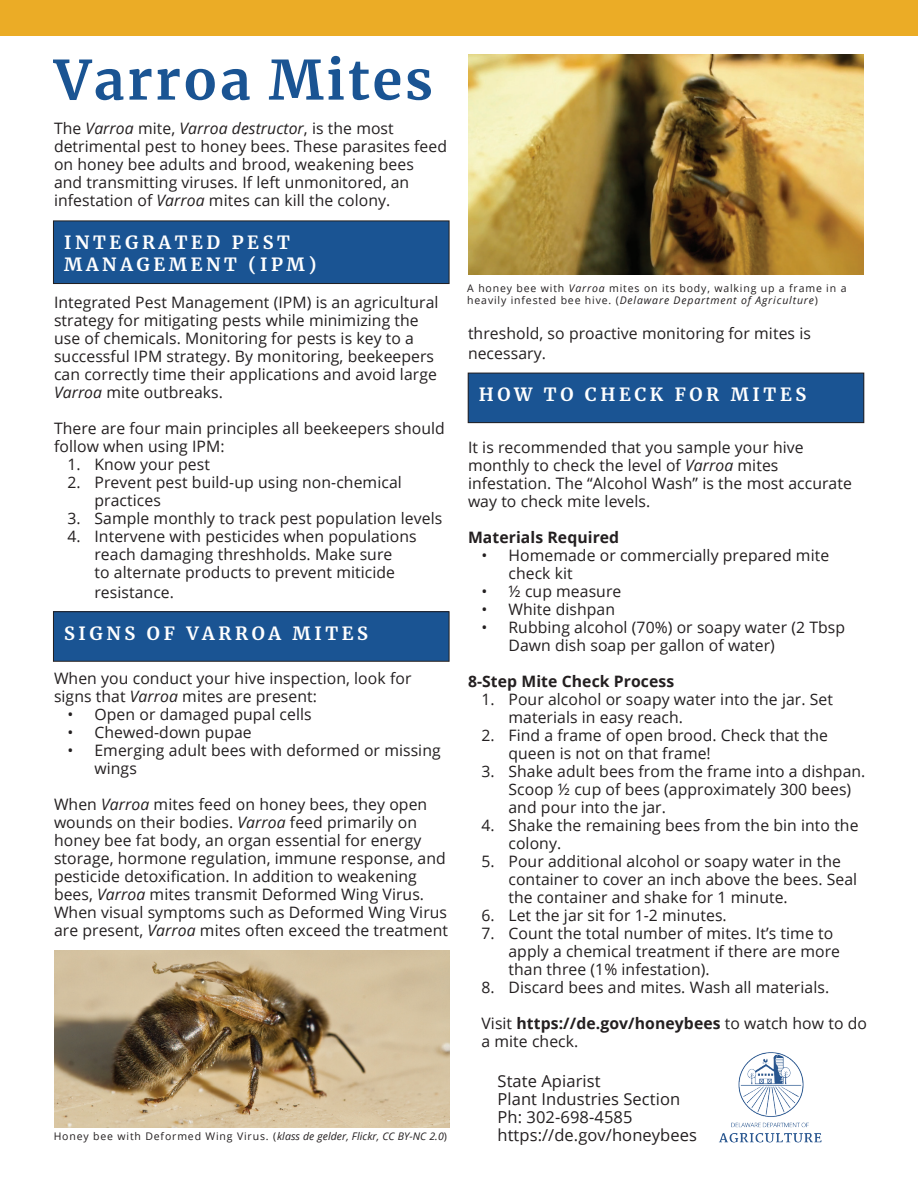
<style>
.page{position:relative;width:918px;height:1188px;background:#fff}
.page>*{position:absolute;margin:0;border:0;box-sizing:border-box;transform-origin:0 0}
.t1{font:700 54px "Merriweather";letter-spacing:.05em;color:#1a5493}
.t2{font:700 18px/21.6px "Merriweather";letter-spacing:.2em;color:#fff}
.t3{font:16.5px/18px "Open Sans";letter-spacing:.005em;color:#231f20}
.t4{font:15.75px/18px "Open Sans";letter-spacing:.005em;color:#231f20}
.t5{font:700 15.75px "Open Sans";letter-spacing:.005em;color:#231f20}
.t6{font:10.5px/12.6px "Open Sans";letter-spacing:.08em;color:#231f20}
.s1{font-style:italic}
.s2{font-weight:700}
</style>
<div class="page">
<div style="left:0;top:0;width:918px;height:36px;background:#ebac26"></div>
<img style="left:468px;top:54px;width:396px;height:220px">
<img style="left:54px;top:950px;width:396px;height:177px">
<div style="left:53px;top:221px;width:396px;height:63px;background:#1a5493"></div>
<div style="left:53px;top:221px;width:396px;height:63px;border:1px solid #231f20"></div>
<div style="left:468px;top:373px;width:396px;height:50px;background:#1a5493"></div>
<div style="left:468px;top:373px;width:396px;height:50px;border:1px solid #231f20"></div>
<div style="left:53px;top:612px;width:396px;height:49px;background:#1a5493"></div>
<img style="left:719px;top:1052px;width:103px;height:91px">
<h1 class="t1" style="left:54px;top:43px;width:380px">Varroa Mites</h1>
<p class="t4" style="left:54px;top:119px;width:395px">The <span class="s1">Varroa</span> mite, <span class="s1">Varroa destructor</span>, is the most detrimental pest to honey bees. These parasites feed on honey bee adults and brood, weakening bees<br>and transmitting viruses. If left unmonitored, an infestation of <span class="s1">Varroa</span> mites can kill the colony.</p>
<p class="t2" style="left:64px;top:231px;width:254px">INTEGRATED PEST<br>MANAGEMENT (IPM)</p>
<p class="t4" style="left:54px;top:293px;width:386px">Integrated Pest Management (IPM) is an agricultural strategy for mitigating pests while minimizing the use of chemicals. Monitoring for pests is key to a successful IPM strategy. By monitoring, beekeepers can correctly time their applications and avoid large <span class="s1">Varroa</span> mite outbreaks.</p>
<p class="t4" style="left:54px;top:419px;width:392px">There are four main principles all beekeepers should follow when using IPM:</p>
<p class="t4" style="left:67px;top:455px;width:144px">1. Know your pest</p>
<p class="t4" style="left:94px;top:473px;width:309px;text-indent:-27px">2. Prevent pest build-up using non-chemical practices</p>
<p class="t4" style="left:67px;top:509px;width:376px">3. Sample monthly to track pest population levels</p>
<p class="t4" style="left:67px;top:527px;width:351px;text-align:center">4. Intervene with pesticides when populations reach damaging threshholds. Make sure<br>to alternate products to prevent miticide</p>
<p class="t4" style="left:94px;top:583px;width:81px">resistance.</p>
<p class="t2" style="left:64px;top:622px;width:305px">SIGNS OF VARROA MITES</p>
<p class="t4" style="left:54px;top:668px;width:359px">When you conduct your hive inspection, look for signs that <span class="s1">Varroa</span> mites are present:</p>
<p class="t4" style="left:67px;top:704px;width:246px">• Open or damaged pupal cells</p>
<p class="t4" style="left:67px;top:722px;width:186px">• Chewed-down pupae</p>
<p class="t4" style="left:94px;top:740px;width:348px;text-indent:-27px">• Emerging adult bees with deformed or missing wings</p>
<p class="t4" style="left:54px;top:795px;width:396px">When <span class="s1">Varroa</span> mites feed on honey bees, they open wounds on their bodies. <span class="s1">Varroa</span> feed primarily on honey bee fat body, an organ essential for energy storage, hormone regulation, immune response, and pesticide detoxification. In addition to weakening bees, <span class="s1">Varroa</span> mites transmit Deformed Wing Virus.<br>When visual symptoms such as Deformed Wing Virus are present, <span class="s1">Varroa</span> mites often exceed the treatment</p>
<p class="t6" style="left:54px;top:1129px;width:395px">Honey bee with Deformed Wing Virus. (<span class="s1">klass de gelder, Flickr, CC BY-NC 2.0</span>)</p>
<p class="t6" style="left:467px;top:281px;width:381px">A honey bee with <span class="s1">Varroa</span> mites on its body, walking up a frame in a heavily infested bee hive. (<span class="s1">Delaware Department of Agriculture</span>)</p>
<p class="t4" style="left:468px;top:323px;width:344px;line-height:19.8px">threshold, so proactive monitoring for mites is necessary.</p>
<p class="t2" style="left:479px;top:384px;width:329px">HOW TO CHECK FOR MITES</p>
<p class="t4" style="left:468px;top:438px;width:385px">It is recommended that you sample your hive monthly to check the level of <span class="s1">Varroa</span> mites infestation. The “Alcohol Wash” is the most accurate way to check mite levels.</p>
<p class="t5" style="left:468px;top:526px;width:153px">Materials Required</p>
<p class="t4" style="left:508px;top:546px;width:322px;text-indent:-27px">• Homemade or commercially prepared mite check kit</p>
<p class="t4" style="left:481px;top:582px;width:141px">• ½ cup measure</p>
<p class="t4" style="left:481px;top:600px;width:135px">• White dishpan</p>
<p class="t4" style="left:508px;top:618px;width:338px;text-indent:-27px">• Rubbing alcohol (70%) or soapy water (2 Tbsp<br>Dawn dish soap per gallon of water)</p>
<p class="t5" style="left:468px;top:670px;width:208px">8-Step Mite Check Process</p>
<p class="t4" style="left:508px;top:690px;width:326px;text-indent:-27px">1. Pour alcohol or soapy water into the jar. Set materials in easy reach.</p>
<p class="t4" style="left:508px;top:726px;width:321px;text-indent:-27px">2. Find a frame of open brood. Check that the queen is not on that frame!</p>
<p class="t4" style="left:508px;top:762px;width:359px;text-indent:-27px">3. Shake adult bees from the frame into a dishpan.<br>Scoop ½ cup of bees (approximately 300 bees) and pour into the jar.</p>
<p class="t4" style="left:508px;top:816px;width:352px;text-indent:-27px">4. Shake the remaining bees from the bin into the colony.</p>
<p class="t4" style="left:508px;top:852px;width:350px;text-indent:-27px">5. Pour additional alcohol or soapy water in the container to cover an inch above the bees. Seal the container and shake for 1 minute.</p>
<p class="t4" style="left:481px;top:906px;width:247px">6. Let the jar sit for 1-2 minutes.</p>
<p class="t4" style="left:508px;top:924px;width:333px;text-indent:-27px">7. Count the total number of mites. It’s time to apply a chemical treatment if there are more than three (1% infestation).</p>
<p class="t4" style="left:481px;top:978px;width:349px">8. Discard bees and mites. Wash all materials.</p>
<p class="t4" style="left:481px;top:1014px;width:387px">Visit <span class="s2">https://de.gov/honeybees</span> to watch how to do a mite check.</p>
<p class="t3" style="left:498px;top:1071px;width:201px">State Apiarist<br>Plant Industries Section<br>Ph: 302-698-4585 https://de.gov/honeybees</p>
</div>
